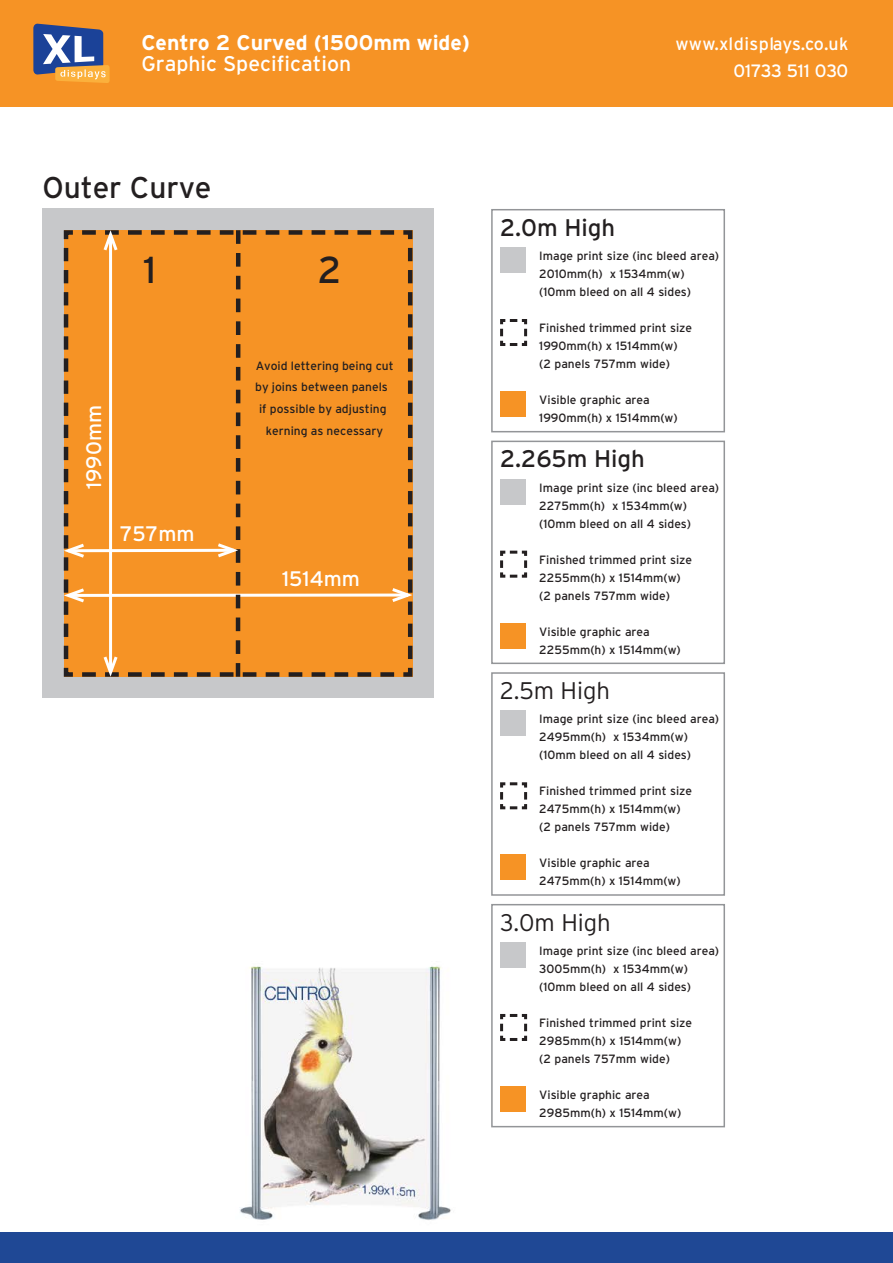
<style>
.page{position:relative;width:893px;height:1263px;background:#fff}
.page>*{position:absolute;margin:0;border:0;box-sizing:border-box;transform-origin:0 0}
.t1{font:37.5px "Interstate";color:#231f20}
.t2{font:30px "Interstate";letter-spacing:-.005em;color:#231f20}
.t3{font:24px "Interstate";letter-spacing:-.005em;color:#231f20}
.t4{font:300 24px "Interstate";letter-spacing:-.005em;color:#231f20}
.t5{font:700 21.3px "Interstate";color:#fff}
.t6{font:21.3px "Interstate";color:#fff}
.t7{font:21px "Interstate";color:#fff}
.t8{font:17.85px/26.7px "Interstate";color:#fff;text-align:right}
.t9{font:12px/18px "Interstate";color:#231f20}
</style>
<div class="page">
<div style="left:43px;top:209px;width:391px;height:489px;background:#c7c8ca"></div>
<svg style="left:63px;top:230px;width:350px;height:447px;background:#ef922a"></svg>
<img style="left:240px;top:966px;width:211px;height:254px">
<svg style="left:500px;top:319px;width:28px;height:27px"></svg>
<div style="left:500px;top:391px;width:26px;height:26px;background:#f69325"></div>
<div style="left:500px;top:247px;width:26px;height:26px;background:#c7c8ca"></div>
<div style="left:491px;top:209px;width:234px;height:223px;border:2px solid #939598"></div>
<svg style="left:500px;top:550px;width:28px;height:28px"></svg>
<div style="left:500px;top:623px;width:26px;height:25px;background:#f69325"></div>
<div style="left:500px;top:479px;width:26px;height:25px;background:#c7c8ca"></div>
<div style="left:491px;top:441px;width:234px;height:223px;border:2px solid #939598"></div>
<svg style="left:500px;top:782px;width:28px;height:28px"></svg>
<div style="left:500px;top:855px;width:26px;height:25px;background:#f69325"></div>
<div style="left:500px;top:710px;width:26px;height:26px;background:#c7c8ca"></div>
<div style="left:491px;top:672px;width:234px;height:224px;border:2px solid #939598"></div>
<svg style="left:500px;top:1014px;width:28px;height:27px"></svg>
<div style="left:500px;top:1086px;width:26px;height:26px;background:#f69325"></div>
<div style="left:500px;top:942px;width:26px;height:26px;background:#c7c8ca"></div>
<div style="left:491px;top:904px;width:234px;height:223px;border:2px solid #939598"></div>
<div style="left:0;top:0;width:893px;height:107px;background:#f69325"></div>
<svg style="left:33px;top:23px;width:77px;height:60px"></svg>
<div style="left:0;top:1232px;width:893px;height:31px;background:#1f4895"></div>
<h3 class="t5" style="left:141px;top:31px;width:330px">Centro 2 Curved (1500mm wide)</h3>
<h3 class="t6" style="left:141px;top:52px;width:211px">Graphic Specification</h3>
<h3 class="t8" style="left:676px;top:30px;width:174px">www.xldisplays.co.uk<br>01733 511 030</h3>
<h2 class="t2" style="left:43px;top:171px;width:171px">Outer Curve</h2>
<h1 class="t1" style="left:143px;top:249px;width:14px">1</h1>
<h1 class="t1" style="left:318px;top:249px;width:25px">2</h1>
<h3 class="t7" style="left:82px;top:489px;width:85px;rotate:-90deg">1990mm</h3>
<h3 class="t7" style="left:120px;top:522px;width:76px">757mm</h3>
<p class="t9" style="left:255px;top:355px;width:140px;line-height:21.6px;text-align:center">Avoid lettering being cut by joins between panels if possible by adjusting kerning as necessary</p>
<h3 class="t7" style="left:282px;top:567px;width:79px">1514mm</h3>
<h3 class="t3" style="left:500px;top:214px;width:116px">2.0m High</h3>
<p class="t9" style="left:539px;top:247px;width:181px">Image print size (inc bleed area)<br>2010mm(h) x 1534mm(w) (10mm bleed on all 4 sides)</p>
<p class="t9" style="left:539px;top:319px;width:154px">Finished trimmed print size<br>1990mm(h) x 1514mm(w) (2 panels 757mm wide)</p>
<p class="t9" style="left:539px;top:391px;width:140px">Visible graphic area<br>1990mm(h) x 1514mm(w)</p>
<h3 class="t3" style="left:500px;top:446px;width:146px">2.265m High</h3>
<p class="t9" style="left:539px;top:478px;width:181px">Image print size (inc bleed area)<br>2275mm(h) x 1534mm(w) (10mm bleed on all 4 sides)</p>
<p class="t9" style="left:539px;top:550px;width:154px">Finished trimmed print size<br>2255mm(h) x 1514mm(w) (2 panels 757mm wide)</p>
<p class="t9" style="left:539px;top:622px;width:143px">Visible graphic area<br>2255mm(h) x 1514mm(w)</p>
<h3 class="t4" style="left:500px;top:677px;width:111px">2.5m High</h3>
<p class="t9" style="left:539px;top:710px;width:181px">Image print size (inc bleed area)<br>2495mm(h) x 1534mm(w) (10mm bleed on all 4 sides)</p>
<p class="t9" style="left:539px;top:782px;width:154px">Finished trimmed print size<br>2475mm(h) x 1514mm(w) (2 panels 757mm wide)</p>
<p class="t9" style="left:539px;top:854px;width:143px">Visible graphic area<br>2475mm(h) x 1514mm(w)</p>
<h3 class="t4" style="left:500px;top:909px;width:112px">3.0m High</h3>
<p class="t9" style="left:539px;top:941px;width:181px">Image print size (inc bleed area)<br>3005mm(h) x 1534mm(w) (10mm bleed on all 4 sides)</p>
<p class="t9" style="left:539px;top:1013px;width:154px">Finished trimmed print size<br>2985mm(h) x 1514mm(w) (2 panels 757mm wide)</p>
<p class="t9" style="left:539px;top:1085px;width:144px">Visible graphic area<br>2985mm(h) x 1514mm(w)</p>
</div>
